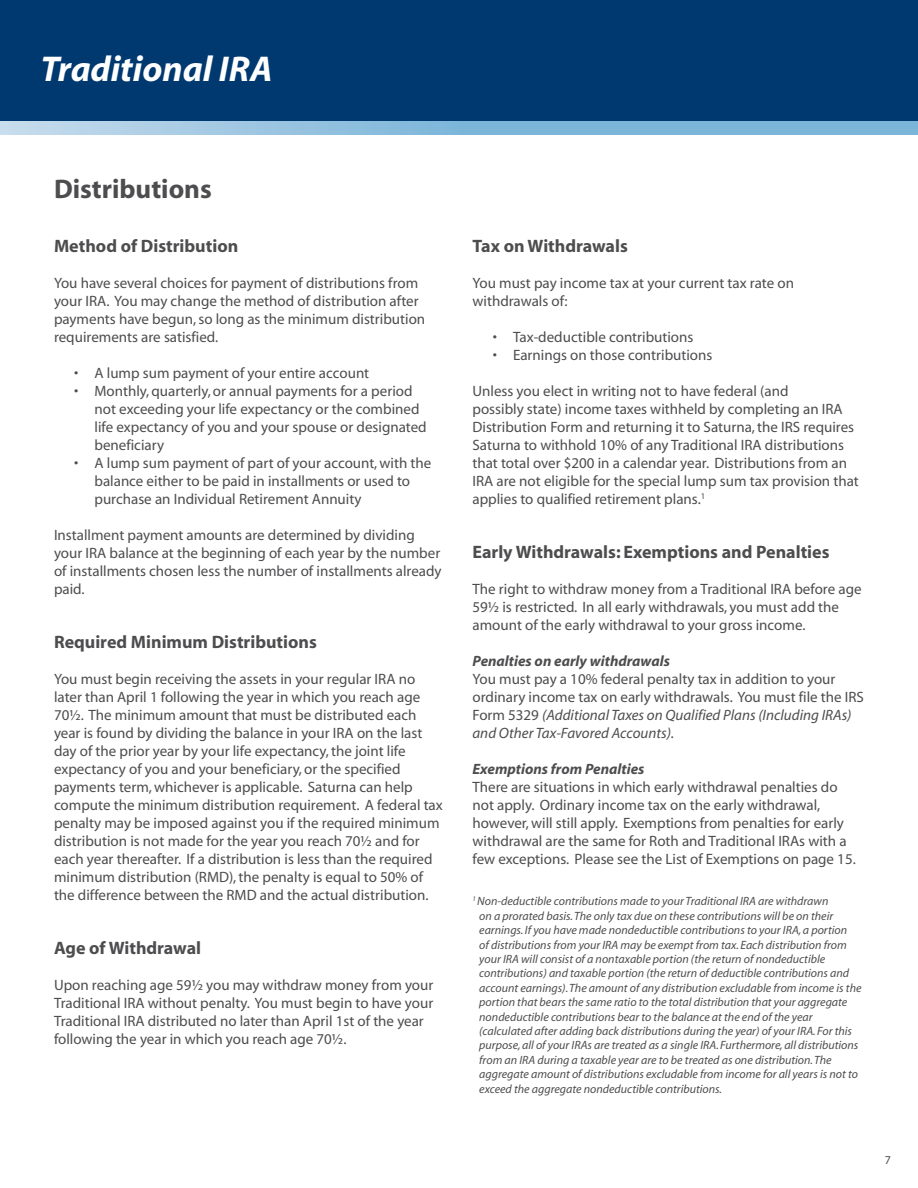
<style>
.page{position:relative;width:918px;height:1188px;background:#fff}
.page>*{position:absolute;margin:0;border:0;box-sizing:border-box;transform-origin:0 0}
.t1{font:italic 700 36px "Myriad";color:#fff}
.t2{font:700 27px "Myriad";color:#4d4d4f}
.t3{font:700 18px "Myriad";color:#4d4d4f}
.t4{font:15px/18px "Myriad";color:#4d4d4f}
.t5{font:italic 700 15px "Myriad";color:#4d4d4f}
.t6{font:italic 12px/14.4px "Myriad";color:#4d4d4f}
.t7{font:12px "Myriad";color:#4d4d4f}
.s1{font-style:italic}
</style>
<div class="page">
<div style="left:0;top:0;width:918px;height:122px;background:#003970"></div>
<svg style="left:0;top:122px;width:918px;height:13px;background:#8ebfde"></svg>
<h1 class="t1" style="left:40px;top:50px;width:233px">Traditional IRA</h1>
<h2 class="t2" style="left:54px;top:175px;width:159px">Distributions</h2>
<p class="t3" style="left:54px;top:237px;width:186px">Method of Distribution</p>
<p class="t4" style="left:54px;top:275px;width:373px">You have several choices for payment of distributions from your IRA. You may change the method of distribution after payments have begun, so long as the minimum distribution requirements are satisfied.</p>
<p class="t4" style="left:74px;top:365px;width:296px">• A lump sum payment of your entire account</p>
<p class="t4" style="left:94px;top:383px;width:334px;text-indent:-20px">• Monthly, quarterly, or annual payments for a period not exceeding your life expectancy or the combined life expectancy of you and your spouse or designated beneficiary</p>
<p class="t4" style="left:94px;top:455px;width:338px;text-indent:-20px">• A lump sum payment of part of your account, with the balance either to be paid in installments or used to purchase an Individual Retirement Annuity</p>
<p class="t4" style="left:54px;top:527px;width:389px">Installment payment amounts are determined by dividing your IRA balance at the beginning of each year by the number of installments chosen less the number of installments already paid.</p>
<p class="t3" style="left:54px;top:633px;width:264px">Required Minimum Distributions</p>
<p class="t4" style="left:54px;top:671px;width:390px">You must begin receiving the assets in your regular IRA no later than April 1 following the year in which you reach age 70½. The minimum amount that must be distributed each year is found by dividing the balance in your IRA on the last day of the prior year by your life expectancy, the joint life expectancy of you and your beneficiary, or the specified payments term, whichever is applicable. Saturna can help compute the minimum distribution requirement. A federal tax penalty may be imposed against you if the required minimum distribution is not made for the year you reach 70½ and for each year thereafter. If a distribution is less than the required minimum distribution (RMD), the penalty is equal to 50% of the difference between the RMD and the actual distribution.</p>
<p class="t3" style="left:54px;top:939px;width:149px">Age of Withdrawal</p>
<p class="t4" style="left:54px;top:977px;width:381px">Upon reaching age 59½ you may withdraw money from your Traditional IRA without penalty. You must begin to have your Traditional IRA distributed no later than April 1st of the year following the year in which you reach age 70½.</p>
<p class="t3" style="left:472px;top:237px;width:157px">Tax on Withdrawals</p>
<p class="t4" style="left:472px;top:275px;width:323px">You must pay income tax at your current tax rate on withdrawals of:</p>
<p class="t4" style="left:493px;top:329px;width:202px">• Tax-deductible contributions</p>
<p class="t4" style="left:493px;top:347px;width:221px">• Earnings on those contributions</p>
<p class="t4" style="left:472px;top:383px;width:388px">Unless you elect in writing not to have federal (and<br>possibly state) income taxes withheld by completing an IRA Distribution Form and returning it to Saturna, the IRS requires Saturna to withhold 10% of any Traditional IRA distributions that total over $200 in a calendar year. Distributions from an IRA are not eligible for the special lump sum tax provision that applies to qualified retirement plans.<sup>1</sup></p>
<p class="t3" style="left:472px;top:543px;width:359px">Early Withdrawals: Exemptions and Penalties</p>
<p class="t4" style="left:472px;top:581px;width:391px">The right to withdraw money from a Traditional IRA before age<br>59½ is restricted. In all early withdrawals, you must add the amount of the early withdrawal to your gross income.</p>
<p class="t5" style="left:472px;top:653px;width:199px">Penalties on early withdrawals</p>
<p class="t4" style="left:472px;top:671px;width:393px">You must pay a 10% federal penalty tax in addition to your ordinary income tax on early withdrawals. You must file the IRS Form 5329 <span class="s1">(Additional Taxes on Qualified Plans (Including IRAs) and Other Tax-Favored Accounts).</span></p>
<p class="t5" style="left:472px;top:761px;width:173px">Exemptions from Penalties</p>
<p class="t4" style="left:472px;top:779px;width:385px">There are situations in which early withdrawal penalties do not apply. Ordinary income tax on the early withdrawal, however, will still apply. Exemptions from penalties for early withdrawal are the same for Roth and Traditional IRAs with a few exceptions. Please see the List of Exemptions on page 15.</p>
<p class="t6" style="left:479px;top:895px;width:384px;text-indent:-7px"><sup>1</sup> Non-deductible contributions made to your Traditional IRA are withdrawn<br>on a prorated basis. The only tax due on these contributions will be on their earnings. If you have made nondeductible contributions to your IRA, a portion<br>of distributions from your IRA may be exempt from tax. Each distribution from your IRA will consist of a nontaxable portion (the return of nondeductible contributions) and taxable portion (the return of deductible contributions and account earnings). The amount of any distribution excludable from income is the portion that bears the same ratio to the total distribution that your aggregate nondeductible contributions bear to the balance at the end of the year (calculated after adding back distributions during the year) of your IRA. For this purpose, all of your IRAs are treated as a single IRA. Furthermore, all distributions from an IRA during a taxable year are to be treated as one distribution. The aggregate amount of distributions excludable from income for all years is not to exceed the aggregate nondeductible contributions.</p>
<p class="t7" style="left:885px;top:1154px;width:8px">7</p>
</div>
